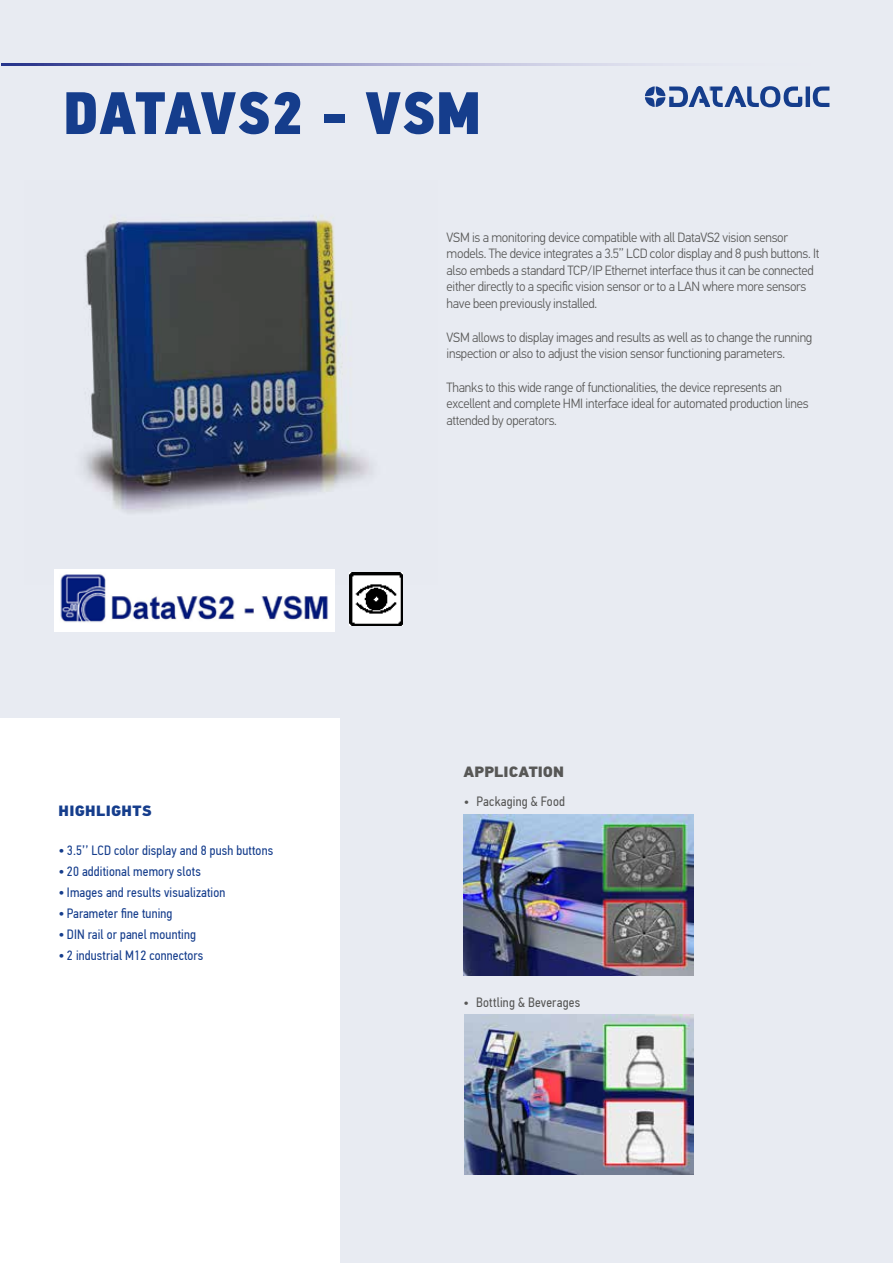
<style>
.page{position:relative;width:893px;height:1263px;background:#e8ebf2}
.page>*{position:absolute;margin:0;border:0;box-sizing:border-box;transform-origin:0 0}
.t1{font:60px "PF Din Text Cond Pro X Black";letter-spacing:.01em;color:#153d8c}
.t2{font:900 15px "PF Din Text Pro";color:#575756}
.t3{font:900 15px "PF Din Text Pro";letter-spacing:.02em;color:#153d8c}
.t4{font:300 13.5px/16.5px "PF Din Text Pro";letter-spacing:-.02em;color:#575756;scale:.96 1}
.t5{font:13.5px "PF Din Text Cond Pro";letter-spacing:.01em;color:#153d8c}
.t6{font:13.5px "PF Din Text Cond Pro";letter-spacing:.015em;color:#575756}
.s1{font-size:15px}
</style>
<div class="page">
<svg style="left:1px;top:64px;width:645px;height:1px"></svg>
<svg style="left:645px;top:86px;width:184px;height:21px"></svg>
<div style="left:0;top:719px;width:340px;height:544px;background:#fff"></div>
<img style="left:54px;top:215px;width:318px;height:370px">
<img style="left:54px;top:570px;width:280px;height:61px">
<img style="left:463px;top:814px;width:230px;height:162px">
<img style="left:465px;top:1014px;width:228px;height:161px">
<img style="left:350px;top:572px;width:53px;height:53px">
<h1 class="t1" style="left:63px;top:75px;width:419px">DATAVS2 - VSM</h1>
<p class="t4" style="left:447px;top:229px;width:390px">VSM is a monitoring device compatible with all DataVS2 vision sensor models. The device integrates a 3.5’’ LCD color display and 8 push buttons. It also embeds a standard TCP/IP Ethernet interface thus it can be connected either directly to a specific vision sensor or to a LAN where more sensors have been previously installed.</p>
<p class="t4" style="left:447px;top:329px;width:383px">VSM allows to display images and results as well as to change the running inspection or also to adjust the vision sensor functioning parameters.</p>
<p class="t4" style="left:447px;top:379px;width:378px">Thanks to this wide range of functionalities, the device represents an excellent and complete HMI interface ideal for automated production lines attended by operators.</p>
<p class="t3" style="left:59px;top:801px;width:95px">HIGHLIGHTS</p>
<p class="t5" style="left:58px;top:842px;width:216px"><span class="s1">•</span> 3.5’’ LCD color display and 8 push buttons</p>
<p class="t5" style="left:58px;top:863px;width:144px"><span class="s1">•</span> 20 additional memory slots</p>
<p class="t5" style="left:58px;top:884px;width:168px"><span class="s1">•</span> Images and results visualization</p>
<p class="t5" style="left:58px;top:905px;width:116px"><span class="s1">•</span> Parameter fine tuning</p>
<p class="t5" style="left:58px;top:926px;width:139px"><span class="s1">•</span> DIN rail or panel mounting</p>
<p class="t5" style="left:58px;top:947px;width:146px"><span class="s1">•</span> 2 industrial M12 connectors</p>
<p class="t2" style="left:464px;top:762px;width:102px">APPLICATION</p>
<p class="t6" style="left:464px;top:793px;width:103px">• Packaging &amp; Food</p>
<p class="t6" style="left:463px;top:994px;width:118px">• Bottling &amp; Beverages</p>
</div>
